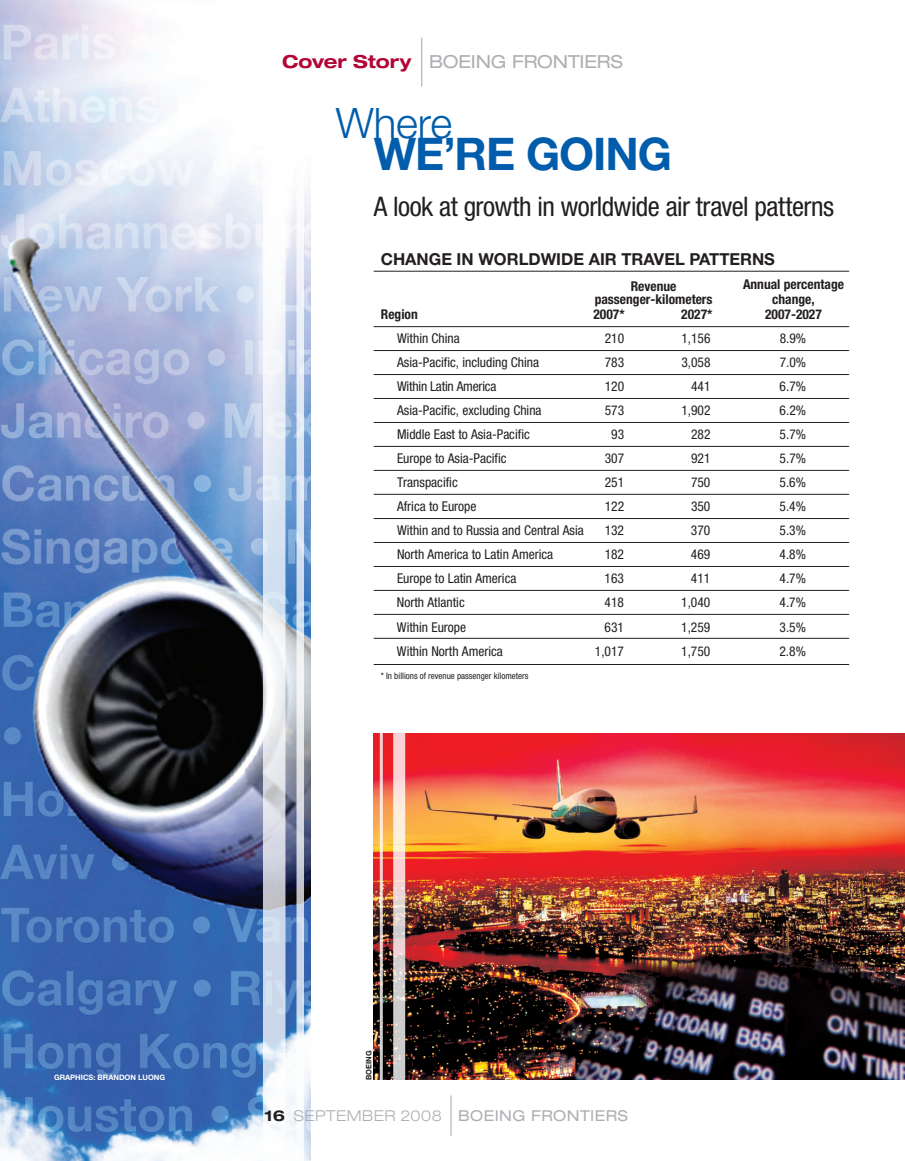
<style>
.page{position:relative;width:905px;height:1161px;background:#fff}
.page>*{position:absolute;margin:0;border:0;box-sizing:border-box;transform-origin:0 0}
.Headline_-_42{font:700 45px "Helvetica Neue LT Std";letter-spacing:-.025em;color:#015dab}
.Headline_-_42-2{font:300 42px "Helvetica Neue LT Std";letter-spacing:-.005em;color:#015dab}
.Deckhead{font:condensed 27px "Helvetica Neue LT Std";letter-spacing:-.02em;color:#231f20}
.Body_copy{font:expanded 18px "Helvetica Neue LT Std";letter-spacing:-.01em;color:#aeafb3}
.t1{font:700 16.5px "Helvetica Neue";color:#231f20}
.Body_copy-2{font:expanded 15px "Helvetica Neue LT Std";letter-spacing:.025em;color:#aeafb3}
.Body_copy-3{font:700 expanded 15px "Helvetica Neue LT Std";color:#231f20}
.t2{font:condensed 13.5px "Helvetica Neue";color:#231f20}
.t3{font:700 condensed 13.5px/13.5px "Helvetica Neue";color:#231f20;text-align:center}
.t4{font:condensed 9px "Helvetica Neue";color:#231f20}
.Photo_credit{font:700 7.5px "Helvetica Neue LT Std";color:#fff}
.Photo_credit-2{font:700 7.5px "Helvetica Neue LT Std";color:#231f20}
.s1{font-weight:700;color:#b30437}
.s2{font-weight:300}
</style>
<div class="page">
<img style="left:0;top:0;width:310px;height:1161px">
<svg style="left:296px;top:0;width:8px;height:1161px"></svg>
<svg style="left:263px;top:0;width:22px;height:1161px"></svg>
<hr style="left:421px;top:38px;width:1px;height:49px;background:#aeafb3">
<hr style="left:374px;top:326px;width:475px;height:1px;background:#231f20">
<hr style="left:374px;top:350px;width:475px;height:1px;background:#231f20">
<hr style="left:374px;top:271px;width:475px;height:1px;background:#231f20">
<hr style="left:374px;top:398px;width:475px;height:1px;background:#231f20">
<hr style="left:374px;top:374px;width:475px;height:1px;background:#231f20">
<hr style="left:374px;top:446px;width:475px;height:1px;background:#231f20">
<hr style="left:374px;top:422px;width:475px;height:1px;background:#231f20">
<hr style="left:374px;top:470px;width:475px;height:1px;background:#231f20">
<hr style="left:374px;top:494px;width:475px;height:1px;background:#231f20">
<hr style="left:374px;top:542px;width:475px;height:1px;background:#231f20">
<hr style="left:374px;top:518px;width:475px;height:1px;background:#231f20">
<hr style="left:374px;top:590px;width:475px;height:1px;background:#231f20">
<hr style="left:374px;top:566px;width:475px;height:1px;background:#231f20">
<hr style="left:374px;top:614px;width:475px;height:1px;background:#231f20">
<hr style="left:374px;top:638px;width:475px;height:1px;background:#231f20">
<hr style="left:374px;top:664px;width:475px;height:1px;background:#231f20">
<img style="left:374px;top:734px;width:530px;height:346px">
<hr style="left:380px;top:720px;width:3px;height:393px;background:#fff">
<svg style="left:393px;top:733px;width:12px;height:347px;background:#e6d3cf"></svg>
<hr style="left:450px;top:1095px;width:1px;height:41px;background:#aeafb3">
<p class="Body_copy" style="left:282px;top:51px;width:342px"><span class="s1">Cover Story</span> BOEING FRONTIERS</p>
<p class="Headline_-_42-2" style="left:336px;top:97px;width:118px">Where</p>
<p class="Headline_-_42" style="left:374px;top:126px;width:300px">WE’RE GOING</p>
<p class="Deckhead" style="left:374px;top:191px;width:462px">A look at growth in worldwide air travel patterns</p>
<p class="t1" style="left:381px;top:249px;width:395px">CHANGE IN WORLDWIDE AIR TRAVEL PATTERNS</p>
<p class="t3" style="left:381px;top:308px;width:38px">Region</p>
<p class="t3" style="left:594px;top:279px;width:119px">Revenue passenger-kilometers</p>
<p class="t3" style="left:743px;top:277px;width:102px;line-height:15px">Annual percentage change,</p>
<p class="t3" style="left:593px;top:308px;width:33px">2007*</p>
<p class="t3" style="left:681px;top:308px;width:33px">2027*</p>
<p class="t3" style="left:765px;top:308px;width:58px">2007-2027</p>
<p class="t2" style="left:397px;top:331px;width:64px">Within China</p>
<p class="t2" style="left:604px;top:331px;width:21px">210</p>
<p class="t2" style="left:681px;top:331px;width:31px">1,156</p>
<p class="t2" style="left:779px;top:331px;width:28px">8.9%</p>
<p class="t2" style="left:397px;top:355px;width:143px">Asia-Pacific, including China</p>
<p class="t2" style="left:604px;top:355px;width:21px">783</p>
<p class="t2" style="left:681px;top:355px;width:31px">3,058</p>
<p class="t2" style="left:779px;top:355px;width:28px">7.0%</p>
<p class="t2" style="left:397px;top:379px;width:101px">Within Latin America</p>
<p class="t2" style="left:604px;top:379px;width:21px">120</p>
<p class="t2" style="left:691px;top:379px;width:21px">441</p>
<p class="t2" style="left:779px;top:379px;width:28px">6.7%</p>
<p class="t2" style="left:397px;top:403px;width:146px">Asia-Pacific, excluding China</p>
<p class="t2" style="left:604px;top:403px;width:21px">573</p>
<p class="t2" style="left:681px;top:403px;width:31px">1,902</p>
<p class="t2" style="left:779px;top:403px;width:28px">6.2%</p>
<p class="t2" style="left:397px;top:427px;width:134px">Middle East to Asia-Pacific</p>
<p class="t2" style="left:611px;top:427px;width:14px">93</p>
<p class="t2" style="left:691px;top:427px;width:21px">282</p>
<p class="t2" style="left:779px;top:427px;width:28px">5.7%</p>
<p class="t2" style="left:397px;top:451px;width:111px">Europe to Asia-Pacific</p>
<p class="t2" style="left:604px;top:451px;width:21px">307</p>
<p class="t2" style="left:691px;top:451px;width:21px">921</p>
<p class="t2" style="left:779px;top:451px;width:28px">5.7%</p>
<p class="t2" style="left:397px;top:475px;width:62px">Transpacific</p>
<p class="t2" style="left:604px;top:475px;width:21px">251</p>
<p class="t2" style="left:691px;top:475px;width:21px">750</p>
<p class="t2" style="left:779px;top:475px;width:28px">5.6%</p>
<p class="t2" style="left:397px;top:499px;width:81px">Africa to Europe</p>
<p class="t2" style="left:604px;top:499px;width:21px">122</p>
<p class="t2" style="left:691px;top:499px;width:21px">350</p>
<p class="t2" style="left:779px;top:499px;width:28px">5.4%</p>
<p class="t2" style="left:397px;top:523px;width:188px">Within and to Russia and Central Asia</p>
<p class="t2" style="left:604px;top:523px;width:21px">132</p>
<p class="t2" style="left:691px;top:523px;width:21px">370</p>
<p class="t2" style="left:779px;top:523px;width:28px">5.3%</p>
<p class="t2" style="left:397px;top:547px;width:158px">North America to Latin America</p>
<p class="t2" style="left:604px;top:547px;width:21px">182</p>
<p class="t2" style="left:691px;top:547px;width:21px">469</p>
<p class="t2" style="left:779px;top:547px;width:28px">4.8%</p>
<p class="t2" style="left:397px;top:571px;width:121px">Europe to Latin America</p>
<p class="t2" style="left:604px;top:571px;width:21px">163</p>
<p class="t2" style="left:691px;top:571px;width:21px">411</p>
<p class="t2" style="left:779px;top:571px;width:28px">4.7%</p>
<p class="t2" style="left:397px;top:595px;width:69px">North Atlantic</p>
<p class="t2" style="left:604px;top:595px;width:21px">418</p>
<p class="t2" style="left:681px;top:595px;width:31px">1,040</p>
<p class="t2" style="left:779px;top:595px;width:28px">4.7%</p>
<p class="t2" style="left:397px;top:619px;width:71px">Within Europe</p>
<p class="t2" style="left:604px;top:619px;width:21px">631</p>
<p class="t2" style="left:681px;top:619px;width:31px">1,259</p>
<p class="t2" style="left:779px;top:619px;width:28px">3.5%</p>
<p class="t2" style="left:397px;top:643px;width:107px">Within North America</p>
<p class="t2" style="left:595px;top:643px;width:31px">1,017</p>
<p class="t2" style="left:681px;top:643px;width:31px">1,750</p>
<p class="t2" style="left:779px;top:643px;width:28px">2.8%</p>
<p class="t4" style="left:381px;top:670px;width:149px">* In billions of revenue passenger kilometers</p>
<p class="Photo_credit" style="left:54px;top:1073px;width:113px">GRAPHICS: BRANDON LUONG</p>
<p class="Photo_credit-2" style="left:364px;top:1080px;width:31px;rotate:-90deg">BOEING</p>
<p class="Body_copy-3" style="left:264px;top:1106px;width:22px">16</p>
<p class="Body_copy-2" style="left:294px;top:1107px;width:335px"><span class="s2">SEPTEMBER 2008</span> BOEING FRONTIERS</p>
</div>
